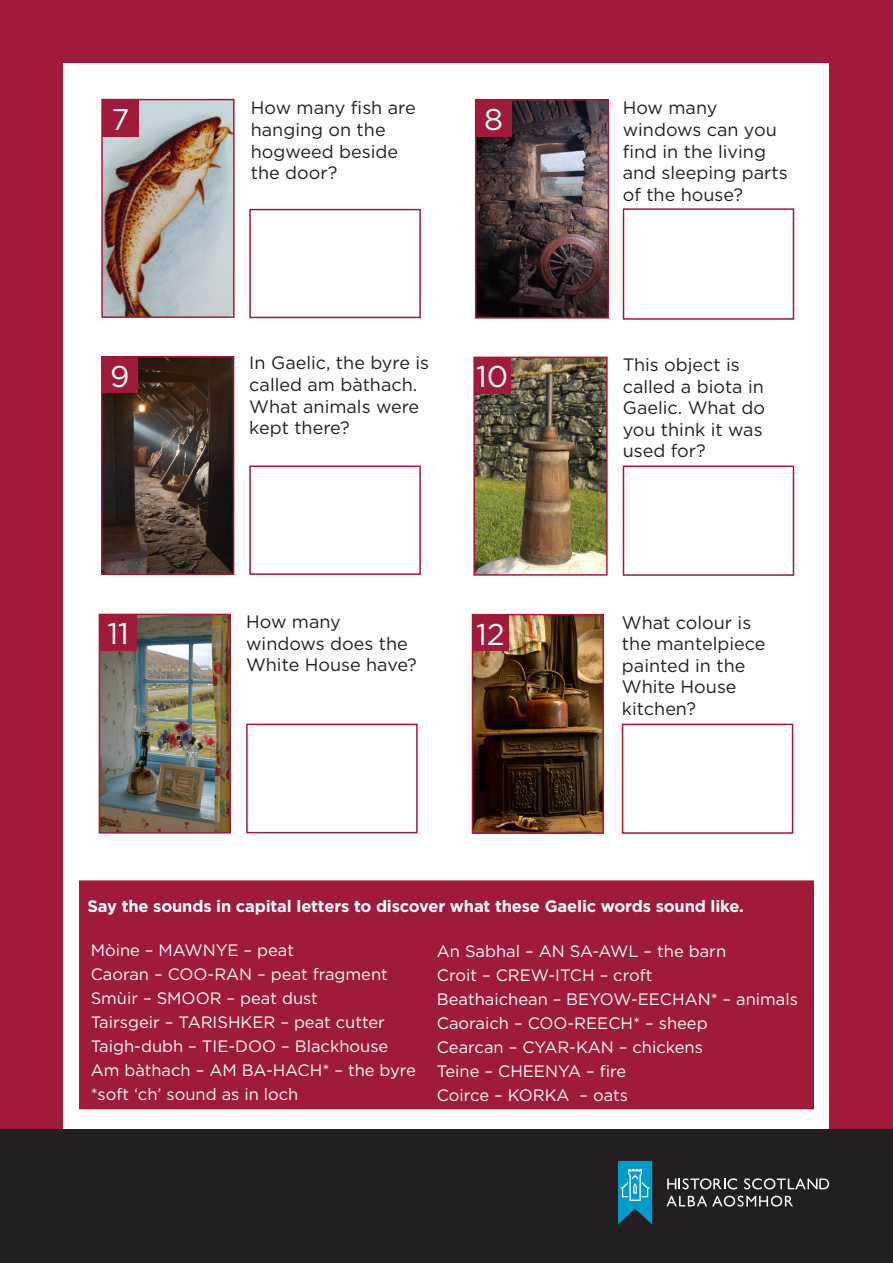
<style>
.page{position:relative;width:893px;height:1263px;background:#a01a3a}
.page>*{position:absolute;margin:0;border:0;box-sizing:border-box;transform-origin:0 0}
.Quiz-Numbers{font:30px "Gotham";color:#fff}
.Quiz-BodyText{font:18px/21.6px "Gotham";color:#231f20}
.Quiz-QuestionsWhite{font:16.5px "Gotham";color:#fff}
.Quiz-MainHeader{font:700 16.5px "Gotham";letter-spacing:-.01em;color:#fff}
</style>
<div class="page">
<div style="left:64px;top:64px;width:765px;height:1065px;background:#fff"></div>
<div style="left:0;top:1129px;width:893px;height:134px;background:#231f20"></div>
<div style="left:623px;top:465px;width:171px;height:111px;border:2px solid #a01a3a"></div>
<div style="left:246px;top:724px;width:172px;height:109px;border:2px solid #a01a3a"></div>
<div style="left:249px;top:465px;width:172px;height:110px;border:2px solid #a01a3a"></div>
<div style="left:79px;top:880px;width:735px;height:229px;background:#a01a3a;border:2px solid #a01a3a"></div>
<div style="left:622px;top:724px;width:171px;height:110px;border:2px solid #a01a3a"></div>
<div style="left:249px;top:209px;width:172px;height:109px;border:2px solid #a01a3a"></div>
<div style="left:623px;top:208px;width:171px;height:112px;border:2px solid #a01a3a"></div>
<img style="left:104px;top:102px;width:128px;height:213px">
<div style="left:101px;top:99px;width:134px;height:219px;border:2px solid #a01a3a"></div>
<img style="left:475px;top:617px;width:126px;height:214px">
<div style="left:472px;top:614px;width:132px;height:220px;border:2px solid #a01a3a"></div>
<img style="left:478px;top:102px;width:128px;height:214px">
<div style="left:475px;top:99px;width:134px;height:220px;border:2px solid #a01a3a"></div>
<img style="left:104px;top:359px;width:127px;height:213px">
<div style="left:101px;top:356px;width:133px;height:219px;border:2px solid #a01a3a"></div>
<img style="left:102px;top:617px;width:126px;height:213px">
<div style="left:99px;top:614px;width:132px;height:219px;border:2px solid #a01a3a"></div>
<img style="left:476px;top:360px;width:129px;height:213px">
<div style="left:473px;top:357px;width:135px;height:219px;border:2px solid #a01a3a"></div>
<svg style="left:618px;top:1161px;width:34px;height:63px;background:#1d96b9"></svg>
<svg style="left:667px;top:1178px;width:70px;height:11px"></svg>
<svg style="left:744px;top:1178px;width:85px;height:11px"></svg>
<svg style="left:666px;top:1196px;width:127px;height:10px"></svg>
<div style="left:102px;top:100px;width:37px;height:37px;background:#a01a3a"></div>
<div style="left:475px;top:100px;width:37px;height:37px;background:#a01a3a"></div>
<div style="left:472px;top:614px;width:37px;height:37px;background:#a01a3a"></div>
<div style="left:100px;top:614px;width:37px;height:37px;background:#a01a3a"></div>
<div style="left:474px;top:357px;width:37px;height:37px;background:#a01a3a"></div>
<div style="left:101px;top:357px;width:37px;height:36px;background:#a01a3a"></div>
<p class="Quiz-BodyText" style="left:251px;top:97px;width:166px">How many fish are hanging on the hogweed beside the door?</p>
<p class="Quiz-Numbers" style="left:111px;top:100px;width:19px">7</p>
<p class="Quiz-Numbers" style="left:484px;top:100px;width:20px">8</p>
<p class="Quiz-BodyText" style="left:249px;top:352px;width:181px">In Gaelic, the byre is called am bàthach.<br>What animals were kept there?</p>
<p class="Quiz-Numbers" style="left:110px;top:357px;width:21px">9</p>
<p class="Quiz-Numbers" style="left:476px;top:357px;width:34px">10</p>
<p class="Quiz-BodyText" style="left:246px;top:611px;width:172px">How many windows does the<br>White House have?</p>
<p class="Quiz-Numbers" style="left:107px;top:614px;width:23px">11</p>
<p class="Quiz-Numbers" style="left:476px;top:615px;width:30px">12</p>
<p class="Quiz-BodyText" style="left:623px;top:97px;width:166px">How many windows can you find in the living and sleeping parts of the house?</p>
<p class="Quiz-BodyText" style="left:623px;top:353px;width:144px">This object is called a biota in<br>Gaelic. What do you think it was used for?</p>
<p class="Quiz-BodyText" style="left:622px;top:611px;width:145px">What colour is the mantelpiece painted in the<br>White House kitchen?</p>
<p class="Quiz-MainHeader" style="left:88px;top:895px;width:658px">Say the sounds in capital letters to discover what these Gaelic words sound like.</p>
<p class="Quiz-QuestionsWhite" style="left:91px;top:939px;width:205px">Mòine – MAWNYE – peat</p>
<p class="Quiz-QuestionsWhite" style="left:91px;top:963px;width:299px">Caoran – COO-RAN – peat fragment</p>
<p class="Quiz-QuestionsWhite" style="left:91px;top:987px;width:229px">Smùir – SMOOR – peat dust</p>
<p class="Quiz-QuestionsWhite" style="left:91px;top:1011px;width:296px">Tairsgeir – TARISHKER – peat cutter</p>
<p class="Quiz-QuestionsWhite" style="left:91px;top:1036px;width:299px">Taigh-dubh – TIE-DOO – Blackhouse</p>
<p class="Quiz-QuestionsWhite" style="left:91px;top:1060px;width:327px">Am bàthach – AM BA-HACH* – the byre</p>
<p class="Quiz-QuestionsWhite" style="left:91px;top:1084px;width:209px">*soft ‘ch’ sound as in loch</p>
<p class="Quiz-QuestionsWhite" style="left:437px;top:941px;width:291px">An Sabhal – AN SA-AWL – the barn</p>
<p class="Quiz-QuestionsWhite" style="left:437px;top:965px;width:217px">Croit – CREW-ITCH – croft</p>
<p class="Quiz-QuestionsWhite" style="left:437px;top:989px;width:363px">Beathaichean – BEYOW-EECHAN* – animals</p>
<p class="Quiz-QuestionsWhite" style="left:437px;top:1013px;width:272px">Caoraich – COO-REECH* – sheep</p>
<p class="Quiz-QuestionsWhite" style="left:437px;top:1037px;width:268px">Cearcan – CYAR-KAN – chickens</p>
<p class="Quiz-QuestionsWhite" style="left:437px;top:1061px;width:191px">Teine – CHEENYA – fire</p>
<p class="Quiz-QuestionsWhite" style="left:437px;top:1085px;width:193px">Coirce – KORKA – oats</p>
</div>
